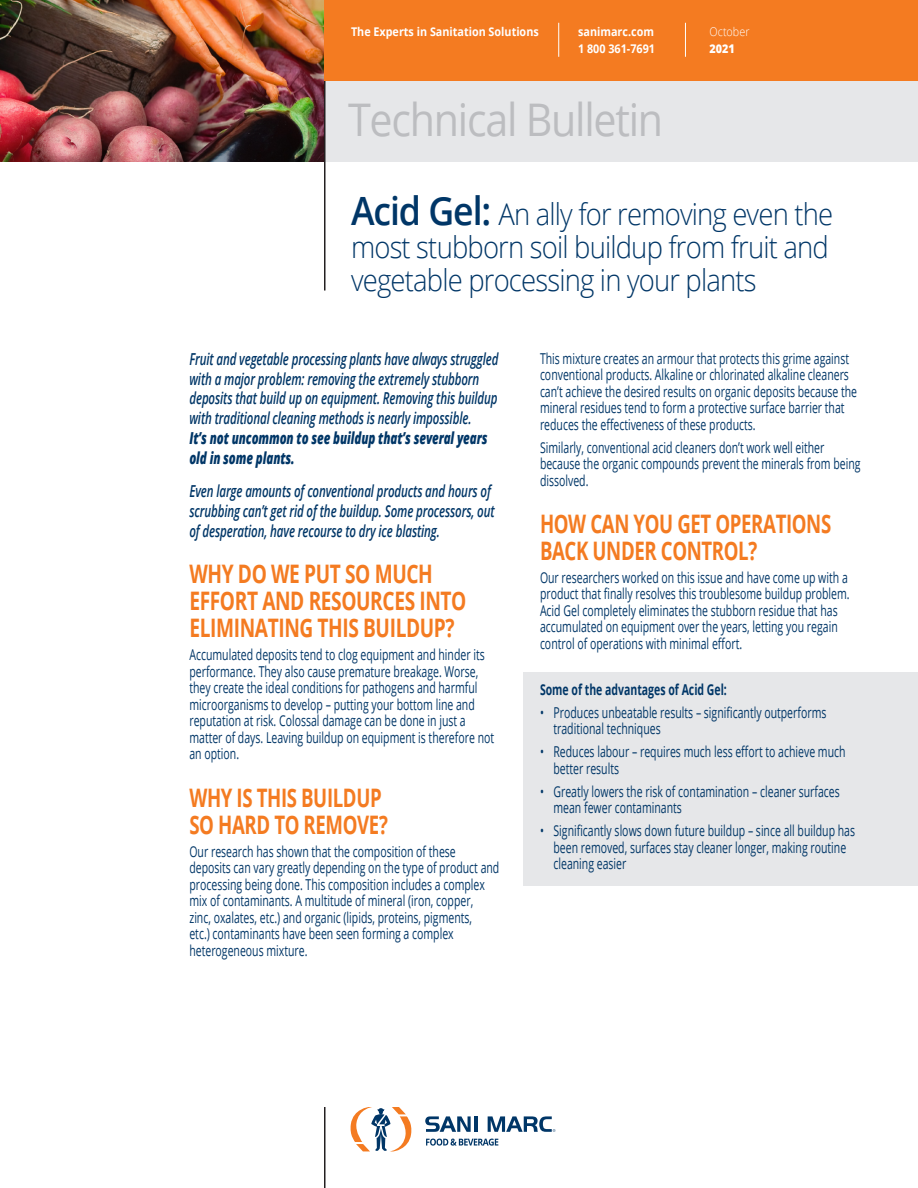
<style>
.page{position:relative;width:918px;height:1188px;background:#fff}
.page>*{position:absolute;margin:0;border:0;box-sizing:border-box;transform-origin:0 0}
.t1{font:45px "Open Sans";letter-spacing:-.03em;color:#bcbdc0;scale:.92 1}
.t2{font:300 30px/33px "Open Sans";letter-spacing:-.03em;color:#003667;scale:.91 1}
.t3{font:700 25.5px/27px "Open Sans";letter-spacing:-.02em;color:#f47b21;scale:.73 1}
.t4{font:700 25.5px/27px "Open Sans";letter-spacing:-.02em;color:#f47b21;scale:.75 1}
.t5{font:italic 600 16.5px/19.8px "Open Sans";letter-spacing:-.01em;color:#003667;scale:.7 1}
.t6{font:15px/16.5px "Open Sans";color:#003667;scale:.7 1}
.t7{font:700 15px "Open Sans";color:#003667;scale:.7 1}
.t8{font:700 12px "Open Sans";color:#fff;scale:.9 1}
.t9{font:300 12px "Open Sans";color:#fff;scale:.9 1}
.t10{font:800 12px "Open Sans";color:#fff;scale:.9 1}
.s1{font-weight:600;font-size:39px}
.s2{font-weight:800}
</style>
<div class="page">
<hr style="left:324px;top:1107px;width:2px;height:81px;background:#231f20">
<div style="left:324px;top:0;width:594px;height:81px;background:#f47b21"></div>
<div style="left:324px;top:81px;width:594px;height:81px;background:#e6e7e9"></div>
<hr style="left:324px;top:81px;width:2px;height:210px;background:#231f20">
<div style="left:523px;top:672px;width:395px;height:214px;background:#e6e7e9"></div>
<img style="left:0;top:0;width:324px;height:162px">
<hr style="left:558px;top:23px;width:1px;height:34px;background:#fff">
<hr style="left:685px;top:23px;width:1px;height:34px;background:#fff">
<svg style="left:425px;top:1116px;width:46px;height:16px"></svg>
<hr style="left:474px;top:1116px;width:4px;height:16px;background:#003667">
<svg style="left:351px;top:1107px;width:61px;height:44px"></svg>
<svg style="left:426px;top:1139px;width:72px;height:7px"></svg>
<svg style="left:488px;top:1116px;width:67px;height:16px"></svg>
<p class="t8" style="left:351px;top:23px;width:210px">The Experts in Sanitation Solutions</p>
<p class="t8" style="left:578px;top:23px;width:86px">sanimarc.com</p>
<p class="t8" style="left:578px;top:40px;width:87px">1 800 361-7691</p>
<p class="t1" style="left:348px;top:89px;width:344px">Technical Bulletin</p>
<p class="t9" style="left:710px;top:24px;width:46px">October</p>
<p class="t10" style="left:710px;top:39px;width:30px">2021</p>
<p class="t2" style="left:351px;top:196px;width:531px"><span class="s1">Acid Gel:</span> An ally for removing even the most stubborn soil buildup from fruit and vegetable processing in your plants</p>
<p class="t5" style="left:189px;top:348px;width:443px">Fruit and vegetable processing plants have always struggled with a major problem: removing the extremely stubborn deposits that build up on equipment. Removing this buildup with traditional cleaning methods is nearly impossible.<br><span class="s2">It’s not uncommon to see buildup that’s several years old in some plants.</span></p>
<p class="t5" style="left:189px;top:481px;width:438px">Even large amounts of conventional products and hours of scrubbing can’t get rid of the buildup. Some processors, out of desperation, have recourse to dry ice blasting.</p>
<p class="t4" style="left:189px;top:560px;width:371px">WHY DO WE PUT SO MUCH<br>EFFORT AND RESOURCES INTO<br>ELIMINATING THIS BUILDUP?</p>
<p class="t6" style="left:189px;top:646px;width:437px">Accumulated deposits tend to clog equipment and hinder its performance. They also cause premature breakage. Worse, they create the ideal conditions for pathogens and harmful microorganisms to develop – putting your bottom line and reputation at risk. Colossal damage can be done in just a matter of days. Leaving buildup on equipment is therefore not an option.</p>
<p class="t3" style="left:189px;top:783px;width:273px">WHY IS THIS BUILDUP<br>SO HARD TO REMOVE?</p>
<p class="t6" style="left:189px;top:843px;width:444px">Our research has shown that the composition of these deposits can vary greatly depending on the type of product and processing being done. This composition includes a complex mix of contaminants. A multitude of mineral (iron, copper,<br>zinc, oxalates, etc.) and organic (lipids, proteins, pigments,<br>etc.) contaminants have been seen forming a complex heterogeneous mixture.</p>
<p class="t6" style="left:540px;top:349px;width:455px">This mixture creates an armour that protects this grime against conventional products. Alkaline or chlorinated alkaline cleaners can’t achieve the desired results on organic deposits because the mineral residues tend to form a protective surface barrier that reduces the effectiveness of these products.</p>
<p class="t6" style="left:540px;top:438px;width:459px">Similarly, conventional acid cleaners don’t work well either because the organic compounds prevent the minerals from being dissolved.</p>
<p class="t3" style="left:540px;top:509px;width:401px">HOW CAN YOU GET OPERATIONS<br>BACK UNDER CONTROL?</p>
<p class="t6" style="left:540px;top:569px;width:444px">Our researchers worked on this issue and have come up with a product that finally resolves this troublesome buildup problem.<br>Acid Gel completely eliminates the stubborn residue that has accumulated on equipment over the years, letting you regain control of operations with minimal effort.</p>
<p class="t7" style="left:540px;top:679px;width:269px">Some of the advantages of Acid Gel:</p>
<p class="t6" style="left:554px;top:704px;width:391px;text-indent:-14px">• Produces unbeatable results – significantly outperforms traditional techniques</p>
<p class="t6" style="left:554px;top:743px;width:419px;text-indent:-14px">• Reduces labour – requires much less effort to achieve much better results</p>
<p class="t6" style="left:554px;top:783px;width:411px;text-indent:-14px">• Greatly lowers the risk of contamination – cleaner surfaces mean fewer contaminants</p>
<p class="t6" style="left:554px;top:822px;width:432px;text-indent:-14px">• Significantly slows down future buildup – since all buildup has been removed, surfaces stay cleaner longer, making routine cleaning easier</p>
</div>
